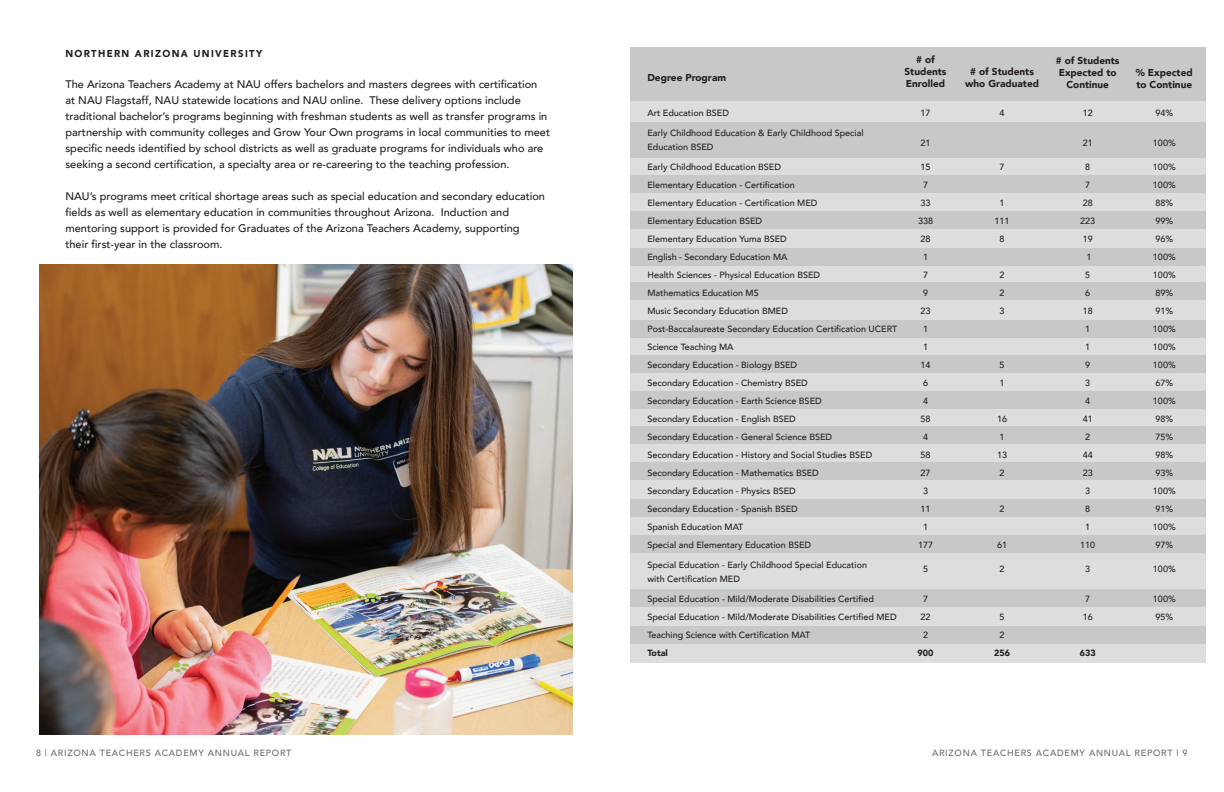
<style>
.page{position:relative;width:1224px;height:792px;background:#fff}
.page>*{position:absolute;margin:0;border:0;box-sizing:border-box;transform-origin:0 0}
.t1{font:500 11px/16px "Avenir";color:#231f20}
.t2{font:900 10px/12px "Avenir";color:#231f20;text-align:center}
.t3{font:900 10px "Avenir";letter-spacing:.14em;color:#231f20;scale:.96 1}
.t4{font:500 9px/18px "Avenir";color:#231f20}
.t5{font:500 9px "Avenir";letter-spacing:.08em;color:#6c6d70}
.t6{font:900 9px "Avenir";color:#231f20}
</style>
<div class="page">
<div style="left:630px;top:48px;width:576px;height:614px;background:#dcdddf"></div>
<div style="left:630px;top:175px;width:576px;height:18px;background:#c7c8ca"></div>
<div style="left:630px;top:211px;width:576px;height:18px;background:#c7c8ca"></div>
<div style="left:630px;top:248px;width:576px;height:18px;background:#c7c8ca"></div>
<div style="left:630px;top:282px;width:576px;height:18px;background:#c7c8ca"></div>
<div style="left:630px;top:320px;width:576px;height:18px;background:#c7c8ca"></div>
<div style="left:630px;top:355px;width:576px;height:18px;background:#c7c8ca"></div>
<div style="left:630px;top:391px;width:576px;height:18px;background:#c7c8ca"></div>
<div style="left:630px;top:426px;width:576px;height:18px;background:#c7c8ca"></div>
<div style="left:630px;top:462px;width:576px;height:18px;background:#c7c8ca"></div>
<div style="left:630px;top:499px;width:576px;height:18px;background:#c7c8ca"></div>
<div style="left:630px;top:535px;width:576px;height:18px;background:#c7c8ca"></div>
<div style="left:630px;top:589px;width:576px;height:18px;background:#c7c8ca"></div>
<div style="left:630px;top:626px;width:576px;height:18px;background:#c7c8ca"></div>
<div style="left:630px;top:48px;width:576px;height:53px;background:#c7c8ca"></div>
<div style="left:630px;top:122px;width:576px;height:36px;background:#c7c8ca"></div>
<img style="left:40px;top:264px;width:532px;height:470px">
<p class="t3" style="left:65px;top:45px;width:206px">NORTHERN ARIZONA UNIVERSITY</p>
<p class="t1" style="left:65px;top:75px;width:486px">The Arizona Teachers Academy at NAU offers bachelors and masters degrees with certification<br>at NAU Flagstaff, NAU statewide locations and NAU online. These delivery options include traditional bachelor’s programs beginning with freshman students as well as transfer programs in partnership with community colleges and Grow Your Own programs in local communities to meet specific needs identified by school districts as well as graduate programs for individuals who are seeking a second certification, a specialty area or re-careering to the teaching profession.</p>
<p class="t1" style="left:65px;top:187px;width:481px">NAU’s programs meet critical shortage areas such as special education and secondary education fields as well as elementary education in communities throughout Arizona. Induction and mentoring support is provided for Graduates of the Arizona Teachers Academy, supporting their first-year in the classroom.</p>
<p class="t2" style="left:647px;top:71px;width:80px">Degree Program</p>
<p class="t2" style="left:905px;top:54px;width:44px"># of<br>Students<br>Enrolled</p>
<p class="t2" style="left:965px;top:65px;width:75px"># of Students who Graduated</p>
<p class="t2" style="left:1056px;top:54px;width:65px"># of Students<br>Expected to<br>Continue</p>
<p class="t4" style="left:647px;top:103px;width:83px">Art Education BSED</p>
<p class="t4" style="left:647px;top:125px;width:218px;line-height:14px">Early Childhood Education &amp; Early Childhood Special<br>Education BSED</p>
<p class="t4" style="left:647px;top:157px;width:251px">Early Childhood Education BSED<br>Elementary Education - Certification<br>Elementary Education - Certification MED<br>Elementary Education BSED<br>Elementary Education Yuma BSED<br>English - Secondary Education MA<br>Health Sciences - Physical Education BSED<br>Mathematics Education MS<br>Music Secondary Education BMED<br>Post-Baccalaureate Secondary Education Certification UCERT Science Teaching MA<br>Secondary Education - Biology BSED<br>Secondary Education - Chemistry BSED<br>Secondary Education - Earth Science BSED<br>Secondary Education - English BSED<br>Secondary Education - General Science BSED<br>Secondary Education - History and Social Studies BSED Secondary Education - Mathematics BSED<br>Secondary Education - Physics BSED<br>Secondary Education - Spanish BSED<br>Spanish Education MAT<br>Special and Elementary Education BSED</p>
<p class="t4" style="left:647px;top:557px;width:221px;line-height:14px">Special Education - Early Childhood Special Education with Certification MED</p>
<p class="t4" style="left:647px;top:589px;width:251px">Special Education - Mild/Moderate Disabilities Certified<br>Special Education - Mild/Moderate Disabilities Certified MED<br>Teaching Science with Certification MAT</p>
<p class="t6" style="left:647px;top:645px;width:22px">Total</p>
<p class="t4" style="left:921px;top:103px;width:12px">17</p>
<p class="t4" style="left:921px;top:133px;width:12px">21</p>
<p class="t4" style="left:918px;top:157px;width:17px;text-align:center">15<br>7<br>33<br>338<br>28<br>1<br>7<br>9<br>23<br>1<br>1<br>14<br>6<br>4<br>58<br>4<br>58<br>27<br>3<br>11<br>1<br>177</p>
<p class="t4" style="left:923px;top:559px;width:7px">5</p>
<p class="t4" style="left:921px;top:589px;width:12px">7<br>22<br>2</p>
<p class="t6" style="left:918px;top:645px;width:17px">900</p>
<p class="t4" style="left:1000px;top:103px;width:7px">4</p>
<p class="t4" style="left:1000px;top:157px;width:7px">7</p>
<p class="t4" style="left:995px;top:193px;width:17px;text-align:center">1<br>111<br>8</p>
<p class="t4" style="left:1000px;top:265px;width:7px;text-align:justify">2<br>2<br>3</p>
<p class="t4" style="left:1000px;top:355px;width:7px">5<br>1</p>
<p class="t4" style="left:997px;top:409px;width:12px">16<br>1<br>13<br>2</p>
<p class="t4" style="left:1000px;top:499px;width:7px">2</p>
<p class="t4" style="left:997px;top:535px;width:12px">61</p>
<p class="t4" style="left:1000px;top:559px;width:7px">2</p>
<p class="t4" style="left:1000px;top:607px;width:7px">5<br>2</p>
<p class="t6" style="left:994px;top:645px;width:17px">256</p>
<p class="t4" style="left:1083px;top:103px;width:12px">12</p>
<p class="t4" style="left:1083px;top:133px;width:12px">21</p>
<p class="t4" style="left:1080px;top:157px;width:17px;text-align:center">8<br>7<br>28<br>223<br>19<br>1<br>5<br>6<br>18<br>1<br>1<br>9<br>3<br>4<br>41<br>2<br>44<br>23<br>3<br>8<br>1<br>110</p>
<p class="t4" style="left:1085px;top:559px;width:7px">3</p>
<p class="t4" style="left:1083px;top:589px;width:12px">7<br>16</p>
<p class="t6" style="left:1080px;top:645px;width:17px">633</p>
<p class="t2" style="left:1136px;top:66px;width:58px;text-align:left">% Expected to Continue</p>
<p class="t4" style="left:1155px;top:103px;width:19px">94%</p>
<p class="t4" style="left:1153px;top:133px;width:24px">100%</p>
<p class="t4" style="left:1153px;top:157px;width:24px">100%<br>100%<br>88%<br>99%<br>96%<br>100%<br>100%<br>89%<br>91%<br>100%<br>100%<br>100%<br>67%<br>100%<br>98%<br>75%<br>98%<br>93%<br>100%<br>91%<br>100%<br>97%</p>
<p class="t4" style="left:1153px;top:559px;width:24px">100%</p>
<p class="t4" style="left:1153px;top:589px;width:24px">100%<br>95%</p>
<p class="t5" style="left:36px;top:745px;width:257px">8 | ARIZONA TEACHERS ACADEMY ANNUAL REPORT</p>
<p class="t5" style="left:932px;top:745px;width:257px">ARIZONA TEACHERS ACADEMY ANNUAL REPORT | 9</p>
</div>
